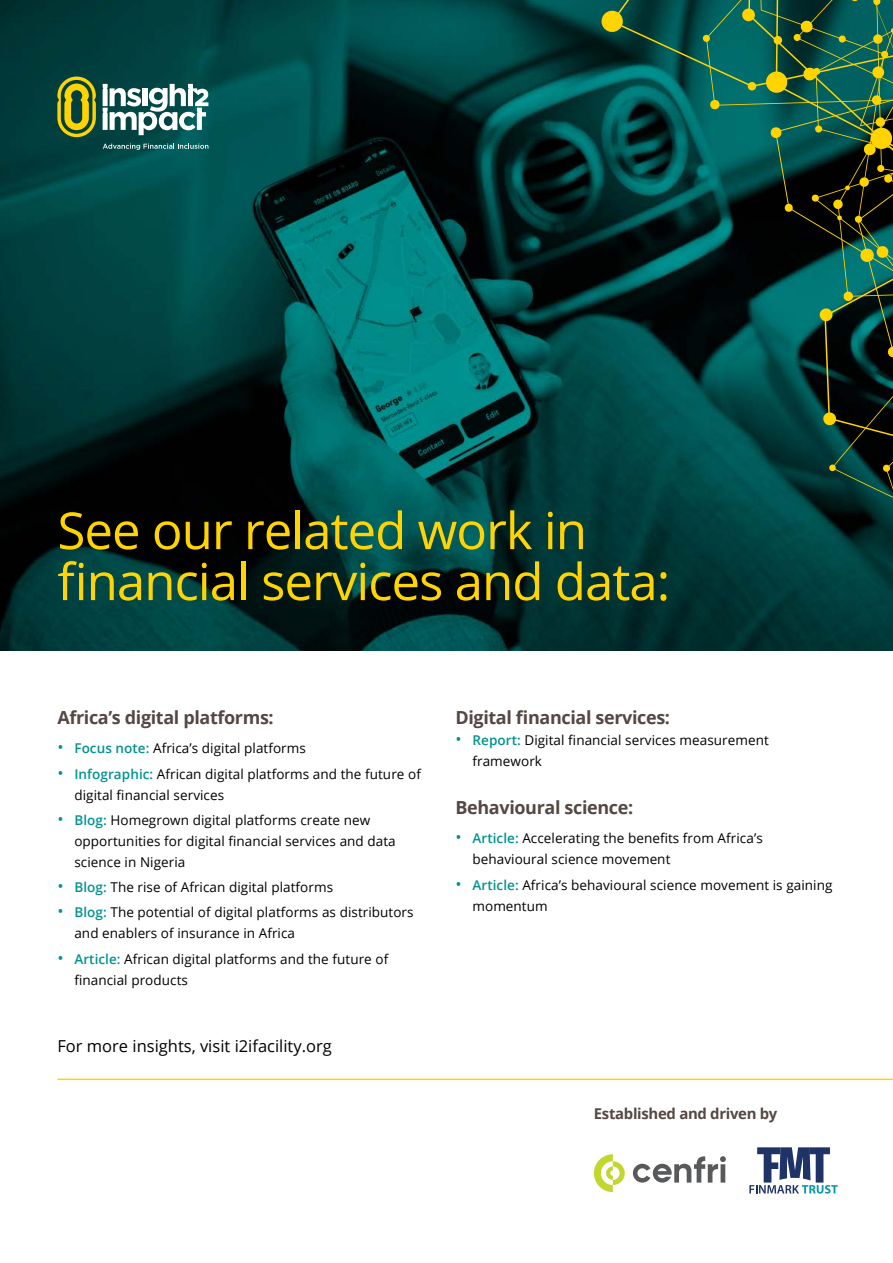
<style>
.page{position:relative;width:893px;height:1263px;background:#fff}
.page>*{position:absolute;margin:0;border:0;box-sizing:border-box;transform-origin:0 0}
.t1{font:51px/51px "Open Sans";letter-spacing:-.02em;color:#ffd400}
.t2{font:700 18px "Open Sans";letter-spacing:-.02em;color:#554742}
.t3{font:16.5px "Open Sans";color:#000}
.t4{font:700 14.85px "Open Sans";letter-spacing:-.02em;color:#554742}
.t5{font:13.5px/21px "Open Sans";letter-spacing:.005em;color:#000}
.s1{font-size:16.5px;color:#009391}
.s2{font-weight:600;color:#009391}
</style>
<div class="page">
<img style="left:0;top:0;width:893px;height:651px">
<svg style="left:103px;top:144px;width:105px;height:6px"></svg>
<svg style="left:57px;top:77px;width:39px;height:60px;background:#808a1f"></svg>
<svg style="left:103px;top:84px;width:105px;height:51px"></svg>
<svg style="left:633px;top:1156px;width:93px;height:26px"></svg>
<svg style="left:594px;top:1154px;width:31px;height:38px"></svg>
<svg style="left:749px;top:1147px;width:89px;height:46px"></svg>
<hr style="left:57px;top:1078px;width:836px;height:2px;background:#ffd400">
<svg style="left:600px;top:0;width:293px;height:638px;background:#023e3b"></svg>
<svg style="left:691px;top:0;width:11px;height:312px;background:#024543"></svg>
<svg style="left:702px;top:0;width:191px;height:608px;background:#04403c"></svg>
<svg style="left:767px;top:0;width:126px;height:358px;background:#1c4b34"></svg>
<h1 class="t1" style="left:57px;top:504px;width:614px">See our related work in financial services and data:</h1>
<h2 class="t2" style="left:57px;top:705px;width:218px">Africa’s digital platforms:</h2>
<p class="t5" style="left:57px;top:738px;width:250px"><span class="s1">•</span> <span class="s2">Focus note:</span> Africa’s digital platforms</p>
<p class="t5" style="left:74px;top:763px;width:348px;text-indent:-17px"><span class="s1">•</span> <span class="s2">Infographic:</span> African digital platforms and the future of digital financial services</p>
<p class="t5" style="left:74px;top:809px;width:323px;text-indent:-17px"><span class="s1">•</span> <span class="s2">Blog:</span> Homegrown digital platforms create new opportunities for digital financial services and data science in Nigeria</p>
<p class="t5" style="left:57px;top:876px;width:277px"><span class="s1">•</span> <span class="s2">Blog:</span> The rise of African digital platforms</p>
<p class="t5" style="left:74px;top:902px;width:341px;text-indent:-17px"><span class="s1">•</span> <span class="s2">Blog:</span> The potential of digital platforms as distributors and enablers of insurance in Africa</p>
<p class="t5" style="left:74px;top:948px;width:315px;text-indent:-17px"><span class="s1">•</span> <span class="s2">Article:</span> African digital platforms and the future of financial products</p>
<p class="t3" style="left:57px;top:1035px;width:276px">For more insights, visit i2ifacility.org</p>
<h2 class="t2" style="left:455px;top:705px;width:216px">Digital financial services:</h2>
<p class="t5" style="left:472px;top:729px;width:298px;text-indent:-17px"><span class="s1">•</span> <span class="s2">Report:</span> Digital financial services measurement framework</p>
<h2 class="t2" style="left:455px;top:795px;width:179px">Behavioural science:</h2>
<p class="t5" style="left:472px;top:828px;width:292px;text-indent:-17px"><span class="s1">•</span> <span class="s2">Article:</span> Accelerating the benefits from Africa’s behavioural science movement</p>
<p class="t5" style="left:472px;top:874px;width:361px;text-indent:-17px"><span class="s1">•</span> <span class="s2">Article:</span> Africa’s behavioural science movement is gaining momentum</p>
<p class="t4" style="left:594px;top:1103px;width:185px">Established and driven by</p>
</div>
